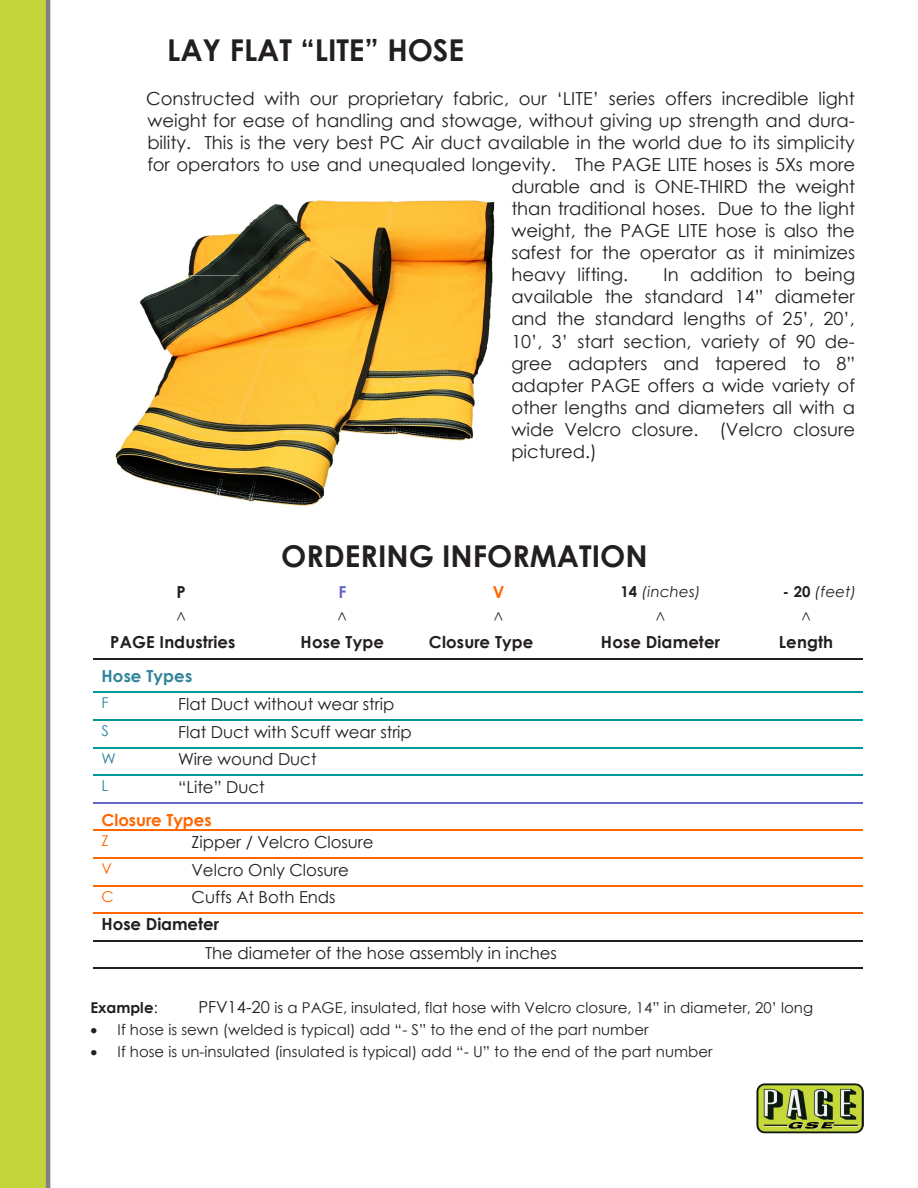
<style>
.page{position:relative;width:918px;height:1188px;background:#fff}
.page>*{position:absolute;margin:0;border:0;box-sizing:border-box;transform-origin:0 0}
.t1{font:700 30px "Century Gothic";color:#231f20}
.t2{font:18px/22px "Century Gothic";color:#231f20;text-align:justify}
.t3{font:16.5px/26.8px "Century Gothic";color:#231f20}
.t4{font:700 16.5px "Century Gothic";letter-spacing:.01em;color:#231f20}
.t5{font:700 16.5px/32.8px "Century Gothic";color:#f60}
.t6{font:700 16.5px "Century Gothic";letter-spacing:.01em;color:#31849b}
.t7{font:700 16.5px "Century Gothic";color:#66c}
.t8{font:15px "Century Gothic";letter-spacing:.005em;color:#231f20}
.t9{font:italic 15px "Century Gothic";letter-spacing:.015em;color:#231f20}
.t10{font:700 15px "Century Gothic";color:#231f20}
.t11{font:15px "Century Gothic";color:#31849b}
.t12{font:15px "Century Gothic";color:#f60}
.s1{font-weight:700;font-style:normal}
.s2{font-weight:400;color:#231f20}
.s3{font-weight:700}
.s4{font-weight:400}
.s5{font-size:16.5px}
</style>
<div class="page">
<svg style="left:0;top:0;width:50px;height:1188px;fill:#c4d53b"></svg>
<hr style="left:93px;top:659px;width:769px;height:1px;background:#231f20">
<hr style="left:93px;top:692px;width:769px;height:1px;background:#099">
<hr style="left:93px;top:719px;width:769px;height:2px;background:#099">
<hr style="left:93px;top:747px;width:769px;height:1px;background:#099">
<hr style="left:93px;top:774px;width:769px;height:2px;background:#099">
<hr style="left:93px;top:802px;width:769px;height:2px;background:#66c">
<hr style="left:93px;top:830px;width:769px;height:1px;background:#f60">
<hr style="left:93px;top:857px;width:769px;height:2px;background:#f60">
<hr style="left:93px;top:885px;width:769px;height:1px;background:#f60">
<hr style="left:93px;top:912px;width:769px;height:2px;background:#f60">
<hr style="left:93px;top:940px;width:769px;height:2px;background:#231f20">
<hr style="left:93px;top:968px;width:769px;height:1px;background:#231f20">
<img style="left:115px;top:200px;width:380px;height:306px">
<img style="left:757px;top:1083px;width:106px;height:51px">
<p class="t1" style="left:167px;top:27px;width:299px">LAY FLAT “LITE” HOSE</p>
<p class="t2" style="left:146px;top:87px;width:710px">Constructed with our proprietary fabric, our ‘LITE’ series offers incredible light</p>
<p class="t2" style="left:147px;top:109px;width:709px">weight for ease of handling and stowage, without giving up strength and dura-</p>
<p class="t2" style="left:147px;top:131px;width:709px">bility. This is the very best PC Air duct available in the world due to its simplicity</p>
<p class="t2" style="left:147px;top:153px;width:709px">for operators to use and unequaled longevity. The PAGE LITE hoses is 5Xs more</p>
<p class="t2" style="left:511px;top:175px;width:345px">durable and is ONE-THIRD the weight</p>
<p class="t2" style="left:511px;top:197px;width:345px">than traditional hoses. Due to the light</p>
<p class="t2" style="left:511px;top:219px;width:345px">weight, the PAGE LITE hose is also the</p>
<p class="t2" style="left:511px;top:241px;width:345px">safest for the operator as it minimizes</p>
<p class="t2" style="left:511px;top:263px;width:118px">heavy lifting.</p>
<p class="t2" style="left:511px;top:263px;width:345px;text-indent:152px">In addition to being available the standard 14” diameter and the standard lengths of 25’, 20’, 10’, 3’ start section, variety of 90 de&shy;gree adapters and tapered to 8” adapter PAGE offers a wide variety of other lengths and diameters all with a wide Velcro closure. (Velcro closure pictured.)</p>
<p class="t1" style="left:281px;top:533px;width:368px">ORDERING INFORMATION</p>
<p class="t4" style="left:177px;top:579px;width:11px">P</p>
<p class="t7" style="left:338px;top:579px;width:9px">F</p>
<p class="t5" style="left:493px;top:575px;width:13px">V</p>
<p class="t9" style="left:621px;top:581px;width:82px"><span class="s1">14</span> (inches)</p>
<p class="t9" style="left:783px;top:581px;width:75px"><span class="s1">- 20</span> (feet)</p>
<p class="t8" style="left:176px;top:607px;width:12px">^</p>
<p class="t8" style="left:337px;top:607px;width:12px">^</p>
<p class="t8" style="left:494px;top:607px;width:12px">^</p>
<p class="t8" style="left:656px;top:607px;width:12px">^</p>
<p class="t8" style="left:801px;top:607px;width:12px">^</p>
<p class="t4" style="left:110px;top:629px;width:127px">PAGE Industries</p>
<p class="t4" style="left:301px;top:629px;width:85px">Hose Type</p>
<p class="t4" style="left:429px;top:629px;width:106px">Closure Type</p>
<p class="t4" style="left:601px;top:629px;width:121px">Hose Diameter</p>
<p class="t4" style="left:779px;top:629px;width:56px">Length</p>
<p class="t6" style="left:101px;top:663px;width:92px">Hose Types</p>
<p class="t11" style="left:101px;top:692px;width:9px">F</p>
<p class="t3" style="left:178px;top:690px;width:218px">Flat Duct without wear strip</p>
<p class="t11" style="left:101px;top:720px;width:9px">S</p>
<p class="t3" style="left:178px;top:718px;width:235px">Flat Duct with Scuff wear strip</p>
<p class="t11" style="left:101px;top:748px;width:16px">W</p>
<p class="t3" style="left:178px;top:746px;width:140px">Wire wound Duct</p>
<p class="t11" style="left:101px;top:775px;width:8px">L</p>
<p class="t5" style="left:101px;top:770px;width:165px;text-indent:77px"><span class="s2">“Lite” Duct<br></span>Closure Types</p>
<p class="t12" style="left:101px;top:831px;width:9px">Z</p>
<p class="t3" style="left:192px;top:828px;width:183px">Zipper / Velcro Closure</p>
<p class="t12" style="left:101px;top:858px;width:12px">V</p>
<p class="t3" style="left:192px;top:856px;width:159px">Velcro Only Closure</p>
<p class="t12" style="left:101px;top:886px;width:14px">C</p>
<p class="t3" style="left:101px;top:884px;width:236px;text-indent:90px">Cuffs At Both Ends<br><span class="s3">Hose Diameter</span></p>
<p class="t3" style="left:205px;top:939px;width:353px">The diameter of the hose assembly in inches</p>
<p class="t10" style="left:90px;top:996px;width:69px">Example<span class="s4">:</span></p>
<p class="t8" style="left:198px;top:997px;width:616px"><span class="s5">PFV14-20</span> is a PAGE, insulated, flat hose with Velcro closure, 14” in diameter, 20’ long</p>
<p class="t8" style="left:90px;top:1020px;width:560px">• If hose is sewn (welded is typical) add “- S” to the end of the part number</p>
<p class="t8" style="left:90px;top:1041px;width:624px">• If hose is un-insulated (insulated is typical) add “- U” to the end of the part number</p>
</div>
